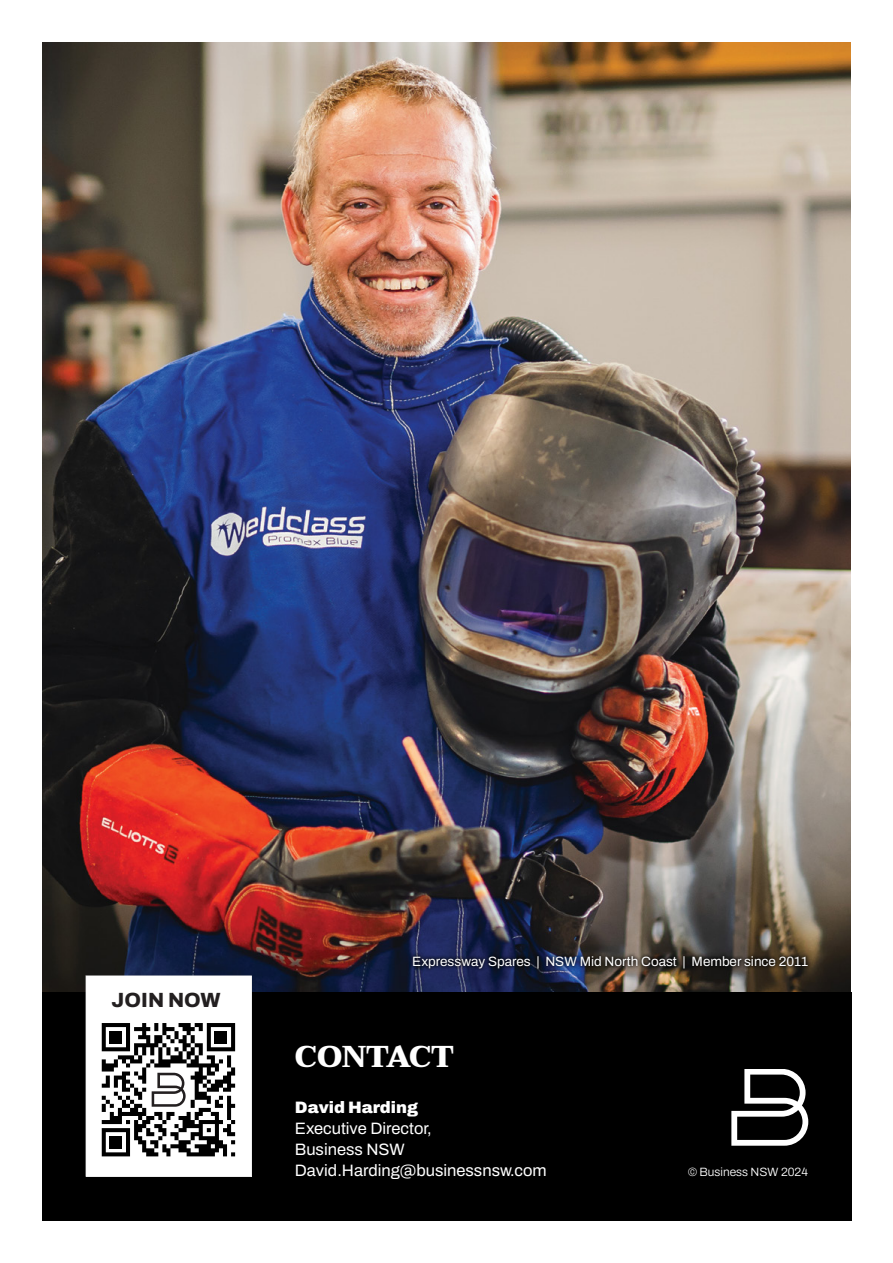
<style>
.page{position:relative;width:893px;height:1263px;background:#fff}
.page>*{position:absolute;margin:0;border:0;box-sizing:border-box;transform-origin:0 0}
.t1{font:900 30px "Taviraj";color:#fff}
.t2{font:800 20.55px "Archivo";color:#231f20}
.t3{font:16.5px/21px "Archivo";color:#fff}
.t4{font:900 16.5px "Archivo";color:#fff}
.t5{font:13.5px "Archivo";color:#fff}
.t6{font:300 12px "Archivo";color:#fff}
</style>
<div class="page">
<img style="left:43px;top:43px;width:807px;height:948px">
<div style="left:43px;top:991px;width:809px;height:229px;background:#000"></div>
<svg style="left:731px;top:1069px;width:77px;height:76px"></svg>
<svg style="left:86px;top:975px;width:166px;height:202px"></svg>
<div style="left:409px;top:951px;width:403px;height:21px;background:#000;opacity:.7"></div>
<p class="t2" style="left:112px;top:984px;width:111px">JOIN NOW</p>
<p class="t5" style="left:412px;top:951px;width:398px">Expressway Spares | NSW Mid North Coast | Member since 2011</p>
<h1 class="t1" style="left:295px;top:1039px;width:161px">CONTACT</h1>
<p class="t4" style="left:295px;top:1095px;width:125px">David Harding</p>
<p class="t3" style="left:295px;top:1117px;width:253px">Executive Director,<br>Business NSW<br>David.Harding@businessnsw.com</p>
<p class="t6" style="left:688px;top:1162px;width:121px">© Business NSW 2024</p>
</div>
